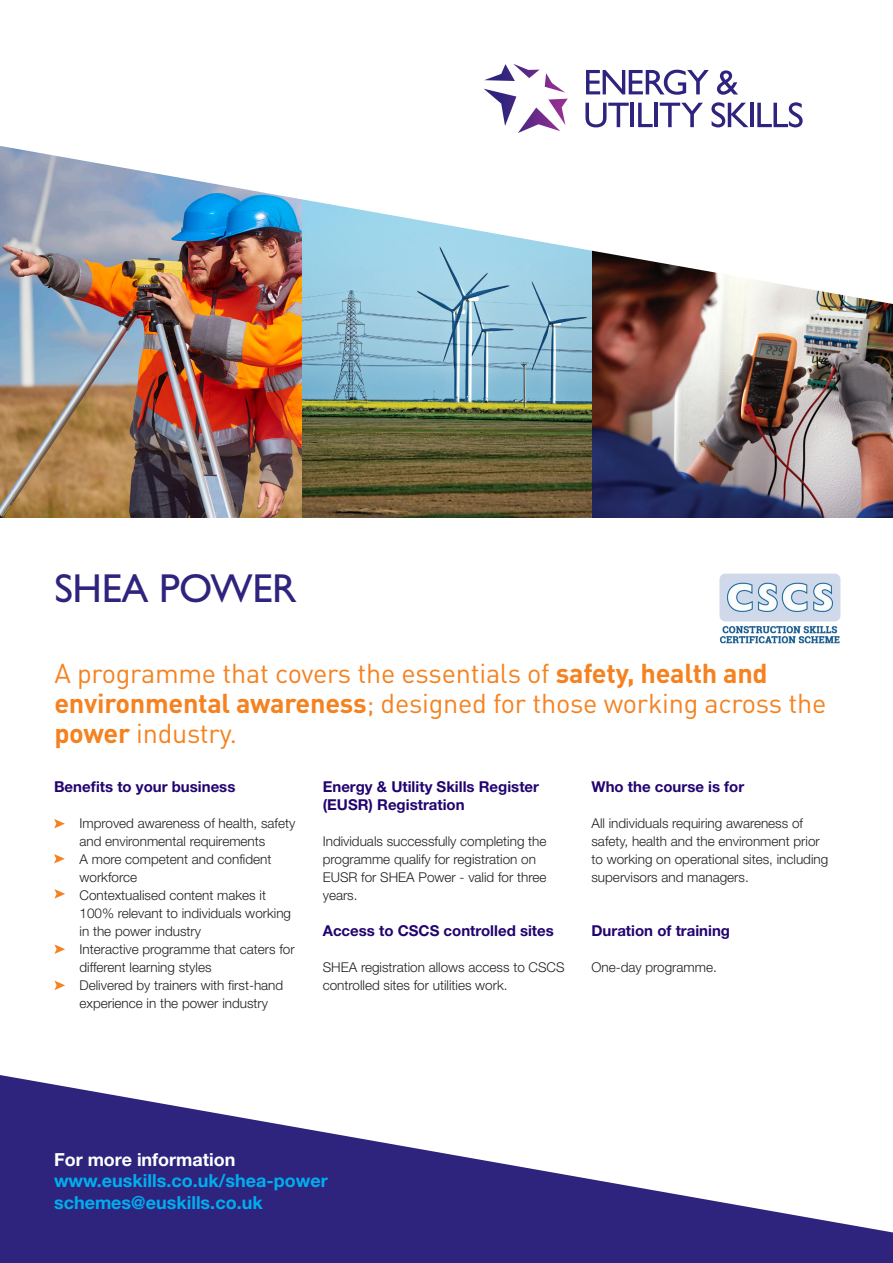
<style>
.page{position:relative;width:893px;height:1263px;background:#fff}
.page>*{position:absolute;margin:0;border:0;box-sizing:border-box;transform-origin:0 0}
.Page_Header___PMS_27{font:40.5px "Gill Sans Std";letter-spacing:-.01em;color:#2e247d}
.Large_Intro_text___P{font:27px/30px "DINOT";letter-spacing:-.01em;color:#f58220}
.t1{font:700 18px/21.6px "Helvetica Neue LT Std";color:#00aeef}
.t2{font:700 15px/18px "Helvetica Neue LT Std";color:#22036f}
.t3{font:300 13.5px/18px "Helvetica Neue";color:#231f20}
.s1{font-weight:700}
.s2{color:#fff}
</style>
<div class="page">
<svg style="left:0;top:1075px;width:893px;height:188px;fill:#2e247d"></svg>
<img style="left:719px;top:573px;width:122px;height:71px">
<svg style="left:54px;top:819px;width:11px;height:9px"></svg>
<svg style="left:54px;top:854px;width:11px;height:9px"></svg>
<img style="left:591px;top:304px;width:302px;height:213px">
<svg style="left:54px;top:889px;width:11px;height:10px"></svg>
<svg style="left:54px;top:944px;width:11px;height:10px"></svg>
<svg style="left:54px;top:980px;width:11px;height:10px"></svg>
<img style="left:301px;top:304px;width:290px;height:213px">
<img style="left:0;top:304px;width:301px;height:213px">
<svg style="left:0;top:69px;width:893px;height:235px"></svg>
<svg style="left:586px;top:70px;width:123px;height:25px"></svg>
<svg style="left:717px;top:70px;width:21px;height:25px"></svg>
<svg style="left:585px;top:103px;width:44px;height:24px"></svg>
<hr style="left:631px;top:103px;width:3px;height:24px;background:#2e247d">
<svg style="left:638px;top:103px;width:15px;height:24px"></svg>
<hr style="left:654px;top:103px;width:4px;height:24px;background:#2e247d">
<svg style="left:660px;top:103px;width:43px;height:24px"></svg>
<svg style="left:711px;top:102px;width:37px;height:25px"></svg>
<hr style="left:750px;top:103px;width:3px;height:24px;background:#2e247d">
<svg style="left:757px;top:102px;width:46px;height:25px"></svg>
<svg style="left:484px;top:64px;width:84px;height:69px"></svg>
<p class="Page_Header___PMS_27" style="left:54px;top:565px;width:244px">SHEA POWER</p>
<p class="Large_Intro_text___P" style="left:54px;top:656px;width:773px">A programme that covers the essentials of <span class="s1">safety, health and environmental awareness</span>; designed for those working across the <span class="s1">power</span> industry.</p>
<p class="t2" style="left:54px;top:777px;width:183px">Benefits to your business</p>
<p class="t3" style="left:80px;top:814px;width:217px">Improved awareness of health, safety and environmental requirements</p>
<p class="t3" style="left:80px;top:850px;width:193px">A more competent and confident workforce</p>
<p class="t3" style="left:80px;top:886px;width:213px">Contextualised content makes it<br>100% relevant to individuals working in the power industry</p>
<p class="t3" style="left:80px;top:940px;width:217px">Interactive programme that caters for different learning styles</p>
<p class="t3" style="left:80px;top:976px;width:205px">Delivered by trainers with first-hand</p>
<p class="t3" style="left:80px;top:994px;width:190px">experience in the power industry</p>
<p class="t2" style="left:323px;top:777px;width:218px">Energy &amp; Utility Skills Register (EUSR) Registration</p>
<p class="t3" style="left:323px;top:832px;width:225px">Individuals successfully completing the programme qualify for registration on<br>EUSR for SHEA Power - valid for three years.</p>
<p class="t2" style="left:323px;top:921px;width:233px">Access to CSCS controlled sites</p>
<p class="t3" style="left:323px;top:958px;width:243px">SHEA registration allows access to CSCS controlled sites for utilities work.</p>
<p class="t2" style="left:591px;top:777px;width:154px">Who the course is for</p>
<p class="t3" style="left:591px;top:814px;width:238px">All individuals requiring awareness of safety, health and the environment prior to working on operational sites, including supervisors and managers.</p>
<p class="t2" style="left:591px;top:921px;width:140px">Duration of training</p>
<p class="t3" style="left:591px;top:958px;width:127px">One-day programme.</p>
<p class="t1" style="left:54px;top:1148px;width:275px"><span class="s2">For more information </span>www.euskills.co.uk/shea-power schemes@euskills.co.uk</p>
</div>
